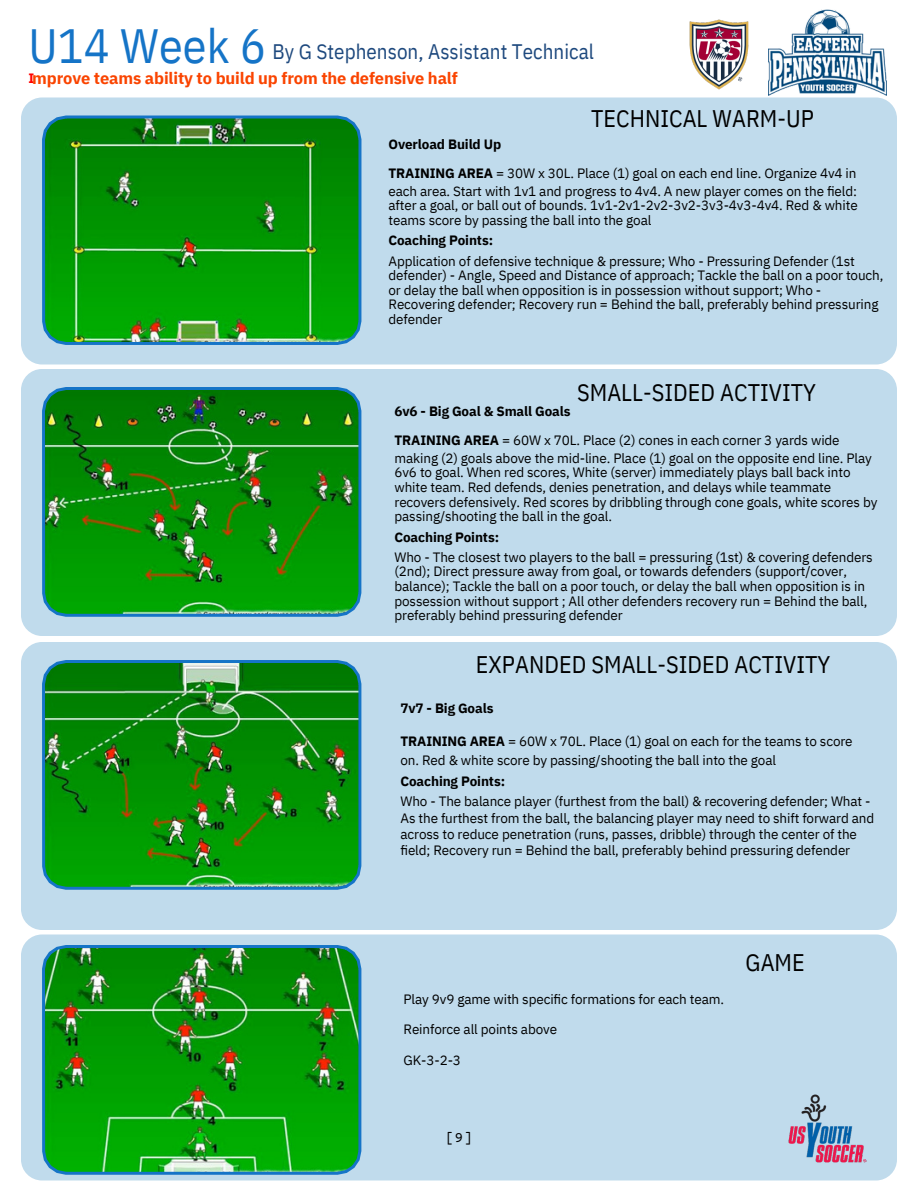
<style>
.page{position:relative;width:918px;height:1188px;background:#fff}
.page>*{position:absolute;margin:0;border:0;box-sizing:border-box;transform-origin:0 0}
.t1{font:48px "IBM Plex Sans Cond";color:#1574c7}
.t2{font:24px "IBM Plex Sans Cond";color:#000}
.t3{font:21px "IBM Plex Sans Cond";color:#1e497e}
.t4{font:700 16.5px "IBM Plex Sans";letter-spacing:-.01em;color:#fa4400}
.t5{font:15px "Courier Prime";color:#000}
.t6{font:13.5px/29.2px "IBM Plex Sans";letter-spacing:-.01em;color:#000}
.t7{font:700 13.5px "IBM Plex Sans";letter-spacing:-.01em;color:#000}
.t8{font:700 13.5px "IBM Plex Sans";color:#f00}
.s1{font-weight:700}
</style>
<div class="page">
<div style="left:21px;top:934px;width:876px;height:247px;background:#c0dbec"></div>
<div style="left:21px;top:642px;width:876px;height:288px;background:#c0dbec"></div>
<div style="left:21px;top:369px;width:876px;height:267px;background:#c0dbec"></div>
<div style="left:21px;top:94px;width:876px;height:271px;background:#c0dbec"></div>
<svg style="left:42px;top:116px;width:319px;height:229px;background:#0f9515"></svg>
<svg style="left:42px;top:660px;width:319px;height:230px;background:#15901a"></svg>
<svg style="left:42px;top:387px;width:319px;height:230px;background:#118e16"></svg>
<img style="left:42px;top:945px;width:319px;height:230px">
<img style="left:782px;top:1088px;width:92px;height:82px">
<img style="left:768px;top:9px;width:118px;height:87px">
<img style="left:683px;top:19px;width:73px;height:78px">
<p class="t1" style="left:28px;top:13px;width:239px">U14 Week 6</p>
<p class="t8" style="left:28px;top:69px;width:7px">I</p>
<h2 class="t3" style="left:272px;top:37px;width:323px">By G Stephenson, Assistant Technical</h2>
<p class="t4" style="left:32px;top:67px;width:427px">mprove teams ability to build up from the defensive half</p>
<p class="t2" style="left:591px;top:102px;width:224px">TECHNICAL WARM-UP</p>
<p class="t6" style="left:388px;top:129px;width:470px"><span class="s1">Overload Build Up<br>TRAINING AREA</span> = 30W x 30L. Place (1) goal on each end line. Organize 4v4 in</p>
<p class="t6" style="left:388px;top:176px;width:470px">each area. Start with 1v1 and progress to 4v4. A new player comes on the field:</p>
<p class="t6" style="left:388px;top:191px;width:471px">after a goal, or ball out of bounds. 1v1-2v1-2v2-3v2-3v3-4v3-4v4. Red &amp; white</p>
<p class="t6" style="left:388px;top:205px;width:265px">teams score by passing the ball into the goal</p>
<h2 class="t7" style="left:388px;top:231px;width:106px">Coaching Points:</h2>
<h6 class="t6" style="left:388px;top:246px;width:468px">Application of defensive technique &amp; pressure; Who - Pressuring Defender (1st</h6>
<p class="t6" style="left:388px;top:261px;width:496px">defender) - Angle, Speed and Distance of approach; Tackle the ball on a poor touch,</p>
<p class="t6" style="left:388px;top:275px;width:434px">or delay the ball when opposition is in possession without support; Who -</p>
<p class="t6" style="left:388px;top:290px;width:492px">Recovering defender; Recovery run = Behind the ball, preferably behind pressuring</p>
<p class="t6" style="left:388px;top:304px;width:56px">defender</p>
<p class="t2" style="left:577px;top:377px;width:240px">SMALL-SIDED ACTIVITY</p>
<p class="t6" style="left:395px;top:396px;width:447px"><span class="s1">6v6 - Big Goal &amp; Small Goals<br>TRAINING AREA</span> = 60W x 70L. Place (2) cones in each corner 3 yards wide</p>
<p class="t6" style="left:395px;top:443px;width:479px">making (2) goals above the mid-line. Place (1) goal on the opposite end line. Play</p>
<p class="t6" style="left:395px;top:458px;width:458px">6v6 to goal. When red scores, White (server) immediately plays ball back into</p>
<h2 class="t6" style="left:395px;top:472px;width:438px">white team. Red defends, denies penetration, and delays while teammate</h2>
<p class="t6" style="left:395px;top:487px;width:485px">recovers defensively. Red scores by dribbling through cone goals, white scores by</p>
<p class="t6" style="left:395px;top:502px;width:219px">passing/shooting the ball in the goal.</p>
<p class="t7" style="left:395px;top:528px;width:106px">Coaching Points:</p>
<p class="t6" style="left:395px;top:542px;width:480px">Who - The closest two players to the ball = pressuring (1st) &amp; covering defenders</p>
<p class="t6" style="left:395px;top:557px;width:454px">(2nd); Direct pressure away from goal, or towards defenders (support/cover,</p>
<p class="t6" style="left:395px;top:571px;width:472px">balance); Tackle the ball on a poor touch, or delay the ball when opposition is in</p>
<p class="t6" style="left:395px;top:586px;width:474px">possession without support ; All other defenders recovery run = Behind the ball,</p>
<p class="t6" style="left:395px;top:601px;width:230px">preferably behind pressuring defender</p>
<h2 class="t2" style="left:476px;top:648px;width:356px">EXPANDED SMALL-SIDED ACTIVITY</h2>
<p class="t7" style="left:400px;top:699px;width:94px">7v7 - Big Goals</p>
<p class="t6" style="left:400px;top:727px;width:454px"><span class="s1">TRAINING AREA</span> = 60W x 70L. Place (1) goal on each for the teams to score</p>
<p class="t6" style="left:400px;top:746px;width:377px">on. Red &amp; white score by passing/shooting the ball into the goal</p>
<p class="t7" style="left:400px;top:772px;width:106px">Coaching Points:</p>
<p class="t6" style="left:400px;top:786px;width:472px">Who - The balance player (furthest from the ball) &amp; recovering defender; What -</p>
<p class="t6" style="left:400px;top:803px;width:475px">As the furthest from the ball, the balancing player may need to shift forward and</p>
<p class="t6" style="left:400px;top:819px;width:458px">across to reduce penetration (runs, passes, dribble) through the center of the</p>
<p class="t6" style="left:400px;top:836px;width:451px">field; Recovery run = Behind the ball, preferably behind pressuring defender</p>
<p class="t6" style="left:404px;top:984px;width:322px">Play 9v9 game with specific formations for each team.</p>
<p class="t6" style="left:404px;top:1015px;width:155px">Reinforce all points above</p>
<p class="t6" style="left:404px;top:1045px;width:59px">GK-3-2-3</p>
<p class="t2" style="left:746px;top:947px;width:61px">GAME</p>
<h4 class="t5" style="left:445px;top:1131px;width:28px">[9]</h4>
</div>
